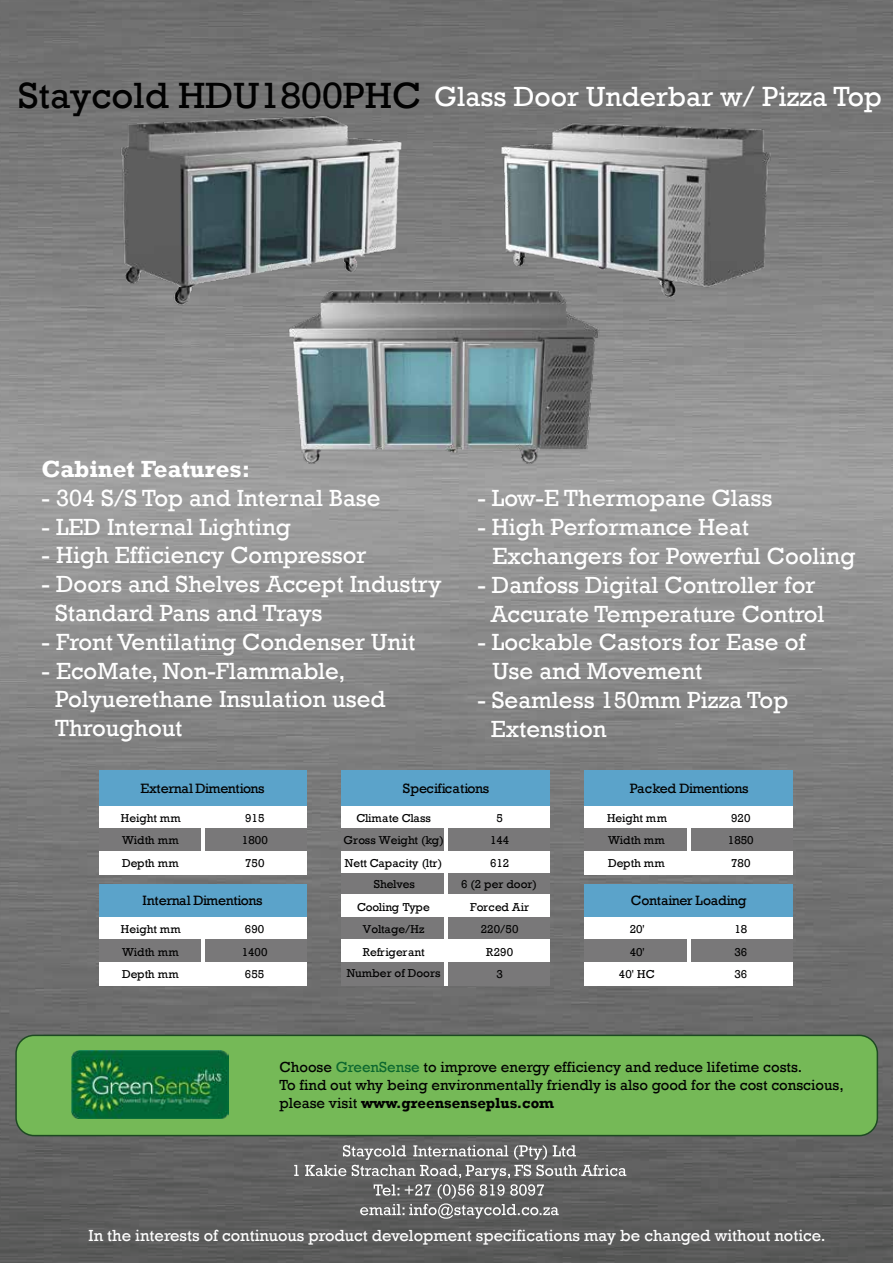
<style>
.page{position:relative;width:893px;height:1263px;background:#fff}
.page>*{position:absolute;margin:0;border:0;box-sizing:border-box;transform-origin:0 0}
.t1{font:37.5px "Rockwell";color:#010101}
.t2{font:28.5px "Rockwell";color:#fff}
.t3{font:24px/28.8px "Rockwell";color:#fff}
.t4{font:700 24px "Rockwell";color:#fff}
.t5{font:16.5px "Rockwell";color:#fff}
.t6{font:15px/18px "Rockwell";color:#010101}
.t7{font:13.95px "Rockwell";letter-spacing:-.035em;color:#010101}
.t8{font:13.95px "Rockwell";letter-spacing:-.01em;color:#010101}
.t9{font:11.7px "Rockwell";color:#010101}
.t10{font:11.7px "Rockwell";letter-spacing:-.02em;color:#010101}
.t11{font:11.7px "Rockwell";letter-spacing:-.025em;color:#010101}
.s1{color:#0c682f}
.s2{font-weight:700}
</style>
<div class="page">
<img style="left:0;top:0;width:893px;height:1263px">
<img style="left:343px;top:1145px;width:233px;height:15px">
<div style="left:16px;top:1035px;width:861px;height:100px;background:#75b957;border-radius:18px"></div>
<div style="left:15px;top:1034px;width:863px;height:102px;border:2px solid #1d4922;border-radius:18px"></div>
<img style="left:71px;top:1051px;width:158px;height:67px">
<div style="left:99px;top:771px;width:208px;height:36px;background:#5ba3ca"></div>
<div style="left:341px;top:771px;width:209px;height:36px;background:#5ba3ca"></div>
<div style="left:584px;top:771px;width:209px;height:36px;background:#5ba3ca"></div>
<div style="left:99px;top:806px;width:208px;height:23px;background:#fff"></div>
<div style="left:341px;top:806px;width:209px;height:23px;background:#fff"></div>
<div style="left:584px;top:806px;width:209px;height:23px;background:#fff"></div>
<div style="left:99px;top:828px;width:208px;height:24px;background:#797879"></div>
<div style="left:341px;top:828px;width:209px;height:24px;background:#797879"></div>
<div style="left:584px;top:828px;width:209px;height:24px;background:#797879"></div>
<div style="left:99px;top:851px;width:208px;height:23px;background:#fff"></div>
<div style="left:341px;top:851px;width:209px;height:23px;background:#fff"></div>
<div style="left:584px;top:851px;width:209px;height:23px;background:#fff"></div>
<div style="left:341px;top:873px;width:209px;height:12px;background:#797879"></div>
<div style="left:99px;top:884px;width:208px;height:12px;background:#5ba3ca"></div>
<div style="left:341px;top:884px;width:209px;height:12px;background:#797879"></div>
<div style="left:584px;top:884px;width:209px;height:12px;background:#5ba3ca"></div>
<div style="left:99px;top:896px;width:208px;height:22px;background:#5ba3ca"></div>
<div style="left:341px;top:895px;width:209px;height:23px;background:#fff"></div>
<div style="left:584px;top:895px;width:209px;height:23px;background:#5ba3ca"></div>
<div style="left:99px;top:917px;width:208px;height:24px;background:#fff"></div>
<div style="left:341px;top:917px;width:209px;height:24px;background:#797879"></div>
<div style="left:584px;top:917px;width:209px;height:24px;background:#fff"></div>
<div style="left:99px;top:939px;width:208px;height:24px;background:#797879"></div>
<div style="left:341px;top:939px;width:209px;height:24px;background:#fff"></div>
<div style="left:584px;top:939px;width:209px;height:24px;background:#797879"></div>
<div style="left:99px;top:962px;width:208px;height:23px;background:#fff"></div>
<div style="left:341px;top:962px;width:209px;height:23px;background:#797879"></div>
<div style="left:584px;top:962px;width:209px;height:23px;background:#fff"></div>
<hr style="left:201px;top:806px;width:3px;height:68px;background:#fff">
<hr style="left:687px;top:806px;width:3px;height:68px;background:#fff">
<hr style="left:201px;top:917px;width:3px;height:68px;background:#fff">
<hr style="left:444px;top:806px;width:3px;height:179px;background:#fff">
<hr style="left:687px;top:917px;width:3px;height:68px;background:#fff">
<img style="left:282px;top:280px;width:327px;height:190px">
<img style="left:495px;top:114px;width:285px;height:192px">
<img style="left:112px;top:107px;width:301px;height:206px">
<h1 class="t1" style="left:18px;top:74px;width:405px">Staycold HDU1800PHC</h1>
<p class="t2" style="left:434px;top:80px;width:449px">Glass Door Underbar w/ Pizza Top</p>
<p class="t4" style="left:42px;top:454px;width:210px">Cabinet Features:</p>
<p class="t3" style="left:42px;top:484px;width:341px">- 304 S/S Top and Internal Base</p>
<p class="t3" style="left:42px;top:512px;width:251px">- LED Internal Lighting</p>
<p class="t3" style="left:42px;top:541px;width:326px">- High Efficiency Compressor</p>
<p class="t3" style="left:55px;top:570px;width:388px;text-indent:-13px">- Doors and Shelves Accept Industry<br>Standard Pans and Trays</p>
<p class="t3" style="left:42px;top:628px;width:375px">- Front Ventilating Condenser Unit</p>
<p class="t3" style="left:55px;top:656px;width:332px;text-indent:-13px">- EcoMate, Non-Flammable,<br>Polyuerethane Insulation used<br>Throughout</p>
<p class="t3" style="left:477px;top:484px;width:297px">- Low-E Thermopane Glass</p>
<p class="t3" style="left:492px;top:513px;width:364px;text-indent:-15px">- High Performance Heat<br>Exchangers for Powerful Cooling</p>
<p class="t3" style="left:477px;top:571px;width:349px;text-align:center">- Danfoss Digital Controller for<br>Accurate Temperature Control</p>
<p class="t3" style="left:492px;top:628px;width:315px;text-indent:-15px">- Lockable Castors for Ease of<br>Use and Movement</p>
<p class="t3" style="left:491px;top:686px;width:299px;text-indent:-13px">- Seamless 150mm Pizza Top<br>Extenstion</p>
<p class="t7" style="left:140px;top:780px;width:126px">External Dimentions</p>
<p class="t8" style="left:403px;top:780px;width:88px">Specifications</p>
<p class="t7" style="left:630px;top:780px;width:120px">Packed Dimentions</p>
<p class="t9" style="left:121px;top:811px;width:61px">Height mm</p>
<p class="t9" style="left:245px;top:811px;width:21px">915</p>
<p class="t10" style="left:356px;top:811px;width:76px">Climate Class</p>
<p class="t9" style="left:496px;top:811px;width:8px">5</p>
<p class="t9" style="left:607px;top:811px;width:61px">Height mm</p>
<p class="t9" style="left:731px;top:811px;width:21px">920</p>
<p class="t9" style="left:122px;top:834px;width:58px">Width mm</p>
<p class="t9" style="left:242px;top:834px;width:27px">1800</p>
<p class="t9" style="left:343px;top:834px;width:102px">Gross Weight (kg)</p>
<p class="t9" style="left:490px;top:834px;width:21px">144</p>
<p class="t9" style="left:608px;top:834px;width:58px">Width mm</p>
<p class="t9" style="left:728px;top:834px;width:27px">1850</p>
<p class="t9" style="left:122px;top:856px;width:58px">Depth mm</p>
<p class="t9" style="left:245px;top:856px;width:21px">750</p>
<p class="t10" style="left:345px;top:856px;width:99px">Nett Capacity (ltr)</p>
<p class="t9" style="left:490px;top:856px;width:21px">612</p>
<p class="t9" style="left:608px;top:856px;width:58px">Depth mm</p>
<p class="t9" style="left:731px;top:856px;width:21px">780</p>
<p class="t11" style="left:357px;top:900px;width:74px">Cooling Type</p>
<p class="t9" style="left:470px;top:900px;width:60px">Forced Air</p>
<p class="t9" style="left:121px;top:922px;width:61px">Height mm</p>
<p class="t9" style="left:245px;top:922px;width:21px">690</p>
<p class="t9" style="left:363px;top:922px;width:63px">Voltage/Hz</p>
<p class="t9" style="left:481px;top:922px;width:39px">220/50</p>
<p class="t9" style="left:630px;top:922px;width:17px">20'</p>
<p class="t9" style="left:734px;top:922px;width:14px">18</p>
<p class="t9" style="left:122px;top:945px;width:58px">Width mm</p>
<p class="t9" style="left:242px;top:945px;width:27px">1400</p>
<p class="t9" style="left:363px;top:945px;width:63px">Refrigerant</p>
<p class="t9" style="left:486px;top:945px;width:28px">R290</p>
<p class="t9" style="left:630px;top:945px;width:17px">40'</p>
<p class="t9" style="left:734px;top:945px;width:14px">36</p>
<p class="t9" style="left:122px;top:967px;width:58px">Depth mm</p>
<p class="t9" style="left:245px;top:967px;width:21px">655</p>
<p class="t9" style="left:347px;top:966px;width:95px">Number of Doors</p>
<p class="t9" style="left:496px;top:967px;width:8px">3</p>
<p class="t9" style="left:619px;top:967px;width:38px">40' HC</p>
<p class="t9" style="left:734px;top:967px;width:14px">36</p>
<p class="t11" style="left:374px;top:878px;width:43px">Shelves</p>
<p class="t9" style="left:461px;top:878px;width:77px">6 (2 per door)</p>
<p class="t7" style="left:143px;top:893px;width:121px">Internal Dimentions</p>
<p class="t7" style="left:631px;top:893px;width:117px">Container Loading</p>
<p class="t6" style="left:279px;top:1058px;width:566px">Choose <span class="s1">GreenSense</span> to improve energy efficiency and reduce lifetime costs.<br>To find out why being environmentally friendly is also good for the cost conscious, please visit <span class="s2">www.greensenseplus.com</span></p>
<p class="t5" style="left:89px;top:1226px;width:739px">In the interests of continuous product development specifications may be changed without notice.</p>
</div>
